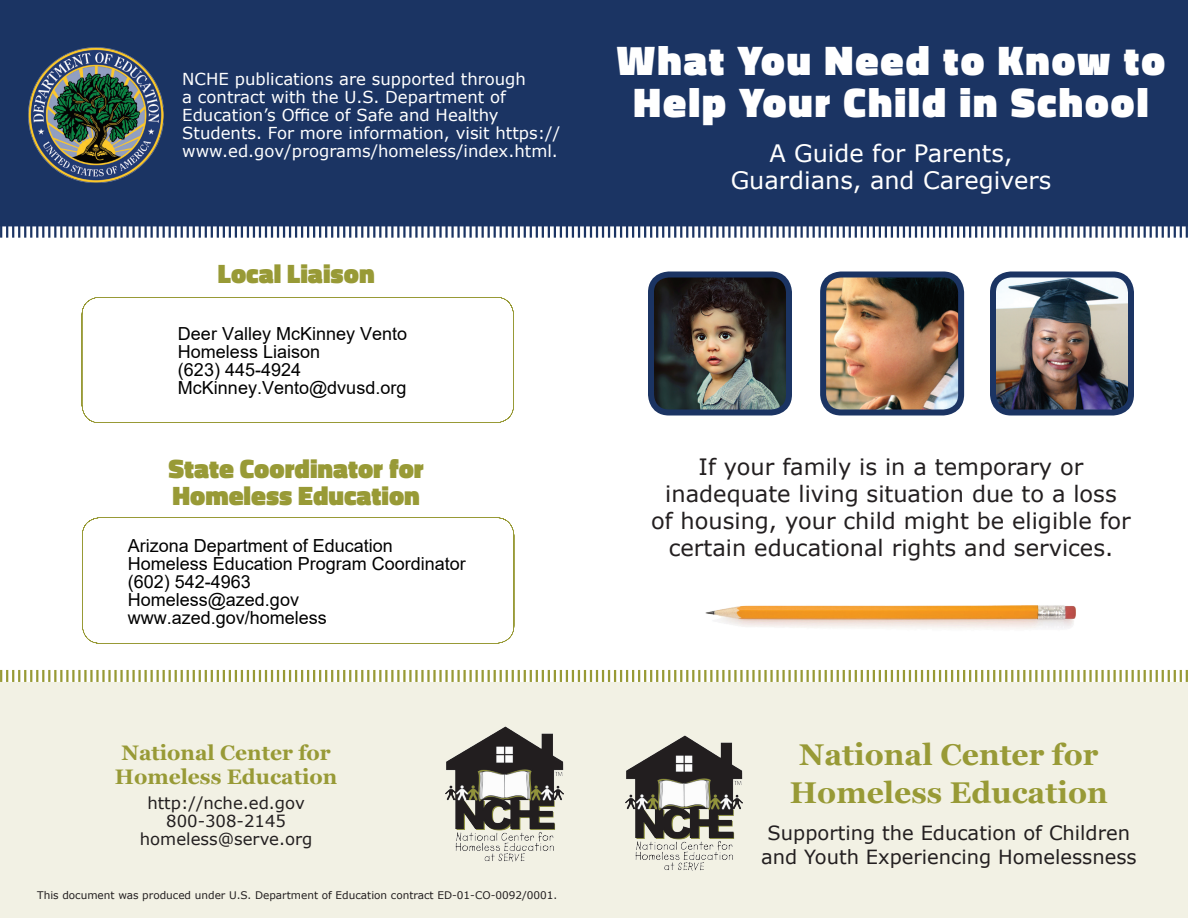
<style>
.page{position:relative;width:1188px;height:918px;background:#fff}
.page>*{position:absolute;margin:0;border:0;box-sizing:border-box;transform-origin:0 0}
.t1{font:900 42px/42px "Titillium Web";letter-spacing:.05em;color:#fff;text-align:center}
.t2{font:700 30px "Georgia";color:#989a36}
.Green_Header_18pt{font:900 27px/27px "Titillium Web";color:#989a36}
.t3{font:24px/27px "Verdana";color:#fff;text-align:center}
.t4{font:22.5px/27px "Verdana";color:#231f20;text-align:center}
.Center_aligned{font:700 21px/24px "Georgia";color:#989a36;text-align:center}
.Center_aligned-2{font:19.5px/24px "Verdana";color:#231f20;text-align:center}
.t5{font:18px/18px "Arial";color:#000}
.t6{font:16.5px/18px "Verdana";color:#fff}
.Center_aligned-3{font:16.5px/18px "Verdana";color:#231f20;text-align:center}
.Center_aligned-4{font:10.5px "Verdana";color:#231f20}
</style>
<div class="page">
<div style="left:0;top:683px;width:1188px;height:235px;background:#f2f1e4"></div>
<div style="left:0;top:0;width:1188px;height:223px;background:#1b3463"></div>
<svg style="left:0;top:223px;width:1188px;height:15px"></svg>
<svg style="left:0;top:670px;width:1188px;height:13px"></svg>
<svg style="left:82px;top:297px;width:432px;height:126px"></svg>
<svg style="left:82px;top:517px;width:432px;height:127px"></svg>
<img style="left:446px;top:727px;width:117px;height:135px">
<img style="left:28px;top:47px;width:135px;height:135px">
<img style="left:655px;top:279px;width:130px;height:130px">
<div style="left:648px;top:272px;width:144px;height:144px;border:6px solid #1b3463;border-radius:18px"></div>
<img style="left:827px;top:279px;width:130px;height:130px">
<div style="left:820px;top:272px;width:144px;height:144px;border:6px solid #1b3463;border-radius:18px"></div>
<img style="left:997px;top:279px;width:130px;height:130px">
<div style="left:990px;top:272px;width:144px;height:144px;border:6px solid #1b3463;border-radius:18px"></div>
<img style="left:625px;top:736px;width:118px;height:135px">
<img style="left:705px;top:605px;width:371px;height:24px">
<p class="t6" style="left:182px;top:70px;width:379px">NCHE publications are supported through<br>a contract with the U.S. Department of Education’s Office of Safe and Healthy Students. For more information, visit https:// www.ed.gov/programs/homeless/index.html.</p>
<p class="Green_Header_18pt" style="left:218px;top:260px;width:158px">Local Liaison</p>
<p class="t5" style="left:178px;top:324px;width:231px">Deer Valley McKinney Vento<br>Homeless Liaison<br>(623) 445-4924<br>McKinney.Vento@dvusd.org</p>
<p class="Green_Header_18pt" style="left:169px;top:455px;width:257px">State Coordinator for<br>Homeless Education</p>
<p class="t5" style="left:128px;top:536px;width:340px">Arizona Department of Education<br>Homeless Education Program Coordinator (602) 542-4963<br>Homeless@azed.gov www.azed.gov/homeless</p>
<p class="Center_aligned" style="left:115px;top:741px;width:224px">National Center for<br>Homeless Education</p>
<p class="Center_aligned-3" style="left:140px;top:794px;width:174px">http://nche.ed.gov<br>800-308-2145 homeless@serve.org</p>
<p class="Center_aligned-4" style="left:37px;top:888px;width:522px">This document was produced under U.S. Department of Education contract ED-01-CO-0092/0001.</p>
<p class="t1" style="left:617px;top:40px;width:550px">What You Need to Know to<br>Help Your Child in School</p>
<p class="t3" style="left:731px;top:140px;width:322px">A Guide for Parents,<br>Guardians, and Caregivers</p>
<p class="t4" style="left:651px;top:453px;width:481px">If your family is in a temporary or inadequate living situation due to a loss<br>of housing, your child might be eligible for certain educational rights and services.</p>
<p class="t2" style="left:799px;top:735px;width:301px">National Center for</p>
<p class="t2" style="left:790px;top:773px;width:319px">Homeless Education</p>
<p class="Center_aligned-2" style="left:761px;top:821px;width:377px">Supporting the Education of Children and Youth Experiencing Homelessness</p>
</div>
